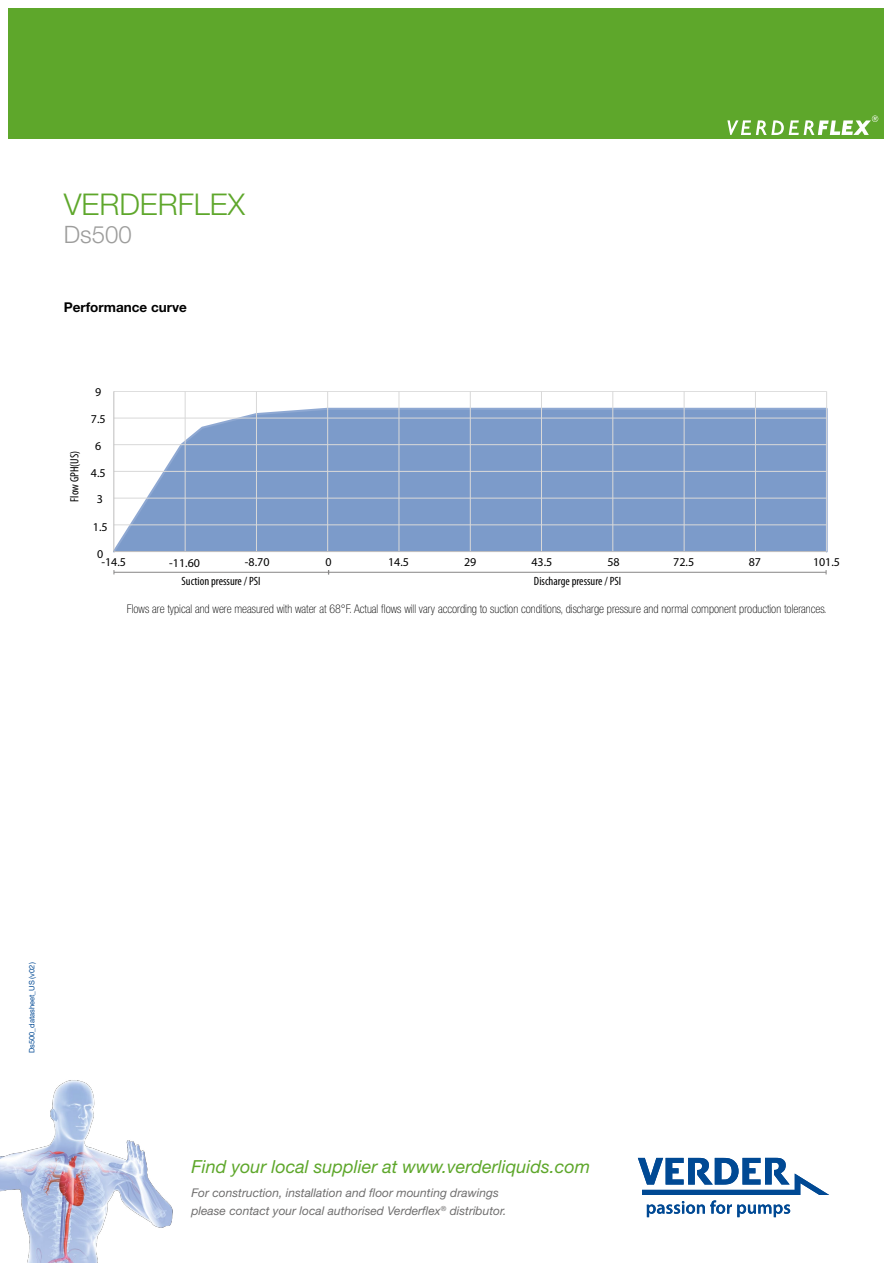
<style>
.page{position:relative;width:893px;height:1263px;background:#fff}
.page>*{position:absolute;margin:0;border:0;box-sizing:border-box;transform-origin:0 0}
.t1{font:300 30px "Helvetica Neue LT Std";color:#5ea72b}
.t2{font:300 24px "Helvetica Neue LT Std";color:#9d9d9c}
.t3{font:italic 18px "Helvetica Neue LT Std";color:#5ea72b}
.t4{font:700 13.5px "Helvetica Neue LT Std";color:#000}
.t5{font:100 condensed 12px "Helvetica Neue LT Std";color:#000}
.t6{font:italic 12px/18px "Helvetica Neue LT Std";color:#706f6f}
.t7{font:12px "Myriad Pro";color:#000}
.t8{font:condensed 12px "Myriad Pro";color:#000}
.t9{font:7.5px "Helvetica Neue LT Std";color:#004994}
</style>
<div class="page">
<img style="left:0;top:1080px;width:173px;height:183px">
<div style="left:9px;top:9px;width:875px;height:130px;background:#5ea72b"></div>
<svg style="left:727px;top:116px;width:151px;height:19px"></svg>
<svg style="left:638px;top:1158px;width:191px;height:59px"></svg>
<svg style="left:114px;top:408px;width:714px;height:144px;background:#86a2cd"></svg>
<hr style="left:114px;top:524px;width:713px;height:1px;background:#d9d9d9">
<hr style="left:114px;top:498px;width:713px;height:1px;background:#d9d9d9">
<hr style="left:114px;top:471px;width:713px;height:1px;background:#d9d9d9">
<hr style="left:114px;top:444px;width:713px;height:1px;background:#d9d9d9">
<hr style="left:114px;top:418px;width:713px;height:1px;background:#d9d9d9">
<hr style="left:114px;top:392px;width:713px;height:1px;background:#d9d9d9">
<hr style="left:185px;top:392px;width:1px;height:160px;background:#d9d9d9">
<hr style="left:256px;top:392px;width:1px;height:160px;background:#d9d9d9">
<hr style="left:327px;top:392px;width:1px;height:160px;background:#d9d9d9">
<hr style="left:398px;top:392px;width:1px;height:160px;background:#d9d9d9">
<hr style="left:470px;top:392px;width:1px;height:160px;background:#d9d9d9">
<hr style="left:541px;top:392px;width:1px;height:160px;background:#d9d9d9">
<hr style="left:612px;top:392px;width:1px;height:160px;background:#d9d9d9">
<hr style="left:684px;top:392px;width:1px;height:160px;background:#d9d9d9">
<hr style="left:755px;top:392px;width:1px;height:160px;background:#d9d9d9">
<hr style="left:826px;top:392px;width:1px;height:160px;background:#d9d9d9">
<hr style="left:113px;top:392px;width:1px;height:160px;background:#bfbebe">
<hr style="left:114px;top:551px;width:713px;height:1px;background:#bfbebe">
<hr style="left:114px;top:572px;width:214px;height:1px;background:#878686">
<hr style="left:329px;top:572px;width:497px;height:1px;background:#878686">
<h1 class="t1" style="left:64px;top:185px;width:183px">VERDERFLEX</h1>
<h2 class="t2" style="left:64px;top:220px;width:70px">Ds500</h2>
<p class="t4" style="left:64px;top:299px;width:125px">Performance curve</p>
<p class="t7" style="left:95px;top:385px;width:8px">9</p>
<p class="t8" style="left:67px;top:502px;width:52px;rotate:-90deg">Flow GPH(US)</p>
<p class="t7" style="left:91px;top:412px;width:16px">7.5</p>
<p class="t7" style="left:95px;top:438px;width:8px">6</p>
<p class="t7" style="left:91px;top:465px;width:16px">4.5</p>
<p class="t7" style="left:97px;top:492px;width:8px">3</p>
<p class="t7" style="left:93px;top:519px;width:16px">1.5</p>
<p class="t7" style="left:97px;top:546px;width:8px">0</p>
<p class="t7" style="left:101px;top:555px;width:26px">-14.5</p>
<p class="t7" style="left:169px;top:555px;width:32px">-11.60</p>
<p class="t7" style="left:245px;top:555px;width:26px">-8.70</p>
<p class="t7" style="left:325px;top:555px;width:8px">0</p>
<p class="t7" style="left:388px;top:555px;width:22px">14.5</p>
<p class="t7" style="left:464px;top:555px;width:14px">29</p>
<p class="t7" style="left:531px;top:555px;width:22px">43.5</p>
<p class="t7" style="left:607px;top:555px;width:14px">58</p>
<p class="t7" style="left:673px;top:555px;width:22px">72.5</p>
<p class="t7" style="left:749px;top:555px;width:14px">87</p>
<p class="t7" style="left:813px;top:555px;width:29px">101.5</p>
<p class="t8" style="left:182px;top:574px;width:81px">Suction pressure / PSI</p>
<p class="t8" style="left:534px;top:574px;width:89px">Discharge pressure / PSI</p>
<p class="t5" style="left:127px;top:602px;width:701px">Flows are typical and were measured with water at 68°F. Actual flows will vary according to suction conditions, discharge pressure and normal component production tolerances.</p>
<p class="t9" style="left:27px;top:1053px;width:92px;rotate:-90deg">Ds500_datasheet_US (v02)</p>
<h3 class="t3" style="left:191px;top:1156px;width:400px">Find your local supplier at www.verderliquids.com</h3>
<p class="t6" style="left:191px;top:1183px;width:316px">For construction, installation and floor mounting drawings please contact your local authorised Verderflex<sup>®</sup> distributor.</p>
</div>
